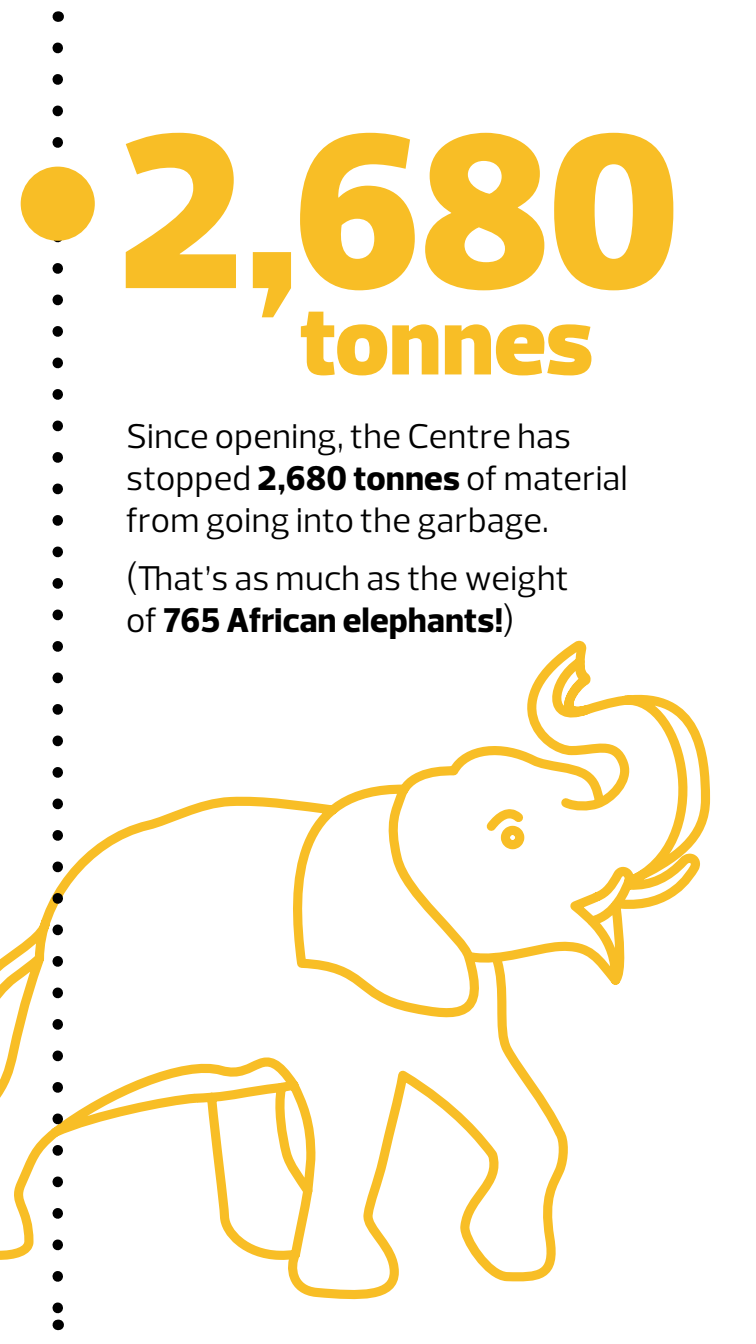
<style>
.page{position:relative;width:756px;height:1344px;background:#fff}
.page>*{position:absolute;margin:0;border:0;box-sizing:border-box;transform-origin:0 0}
.t1{font:900 225.05px "Prelo";color:#f8be26}
.t2{font:900 98px "Prelo";color:#f8be26}
.t3{font:35px/42px "Prelo";letter-spacing:.01em;color:#000}
.s1{font-weight:800}
</style>
<div class="page">
<svg style="left:0;top:640px;width:711px;height:660px"></svg>
<svg style="left:52px;top:48px;width:11px;height:1260px"></svg>
<div style="left:21px;top:166px;width:74px;height:75px;background:#f8be26;border-radius:50%"></div>
<h1 class="t1" style="left:119px;top:74px;width:563px">2,680</h1>
<h2 class="t2" style="left:300px;top:281px;width:295px">tonnes</h2>
<p class="t3" style="left:126px;top:415px;width:503px">Since opening, the Centre has stopped <span class="s1">2,680 tonnes</span> of material from going into the garbage.</p>
<p class="t3" style="left:126px;top:557px;width:445px">(That’s as much as the weight of <span class="s1">765 African elephants!</span>)</p>
</div>
